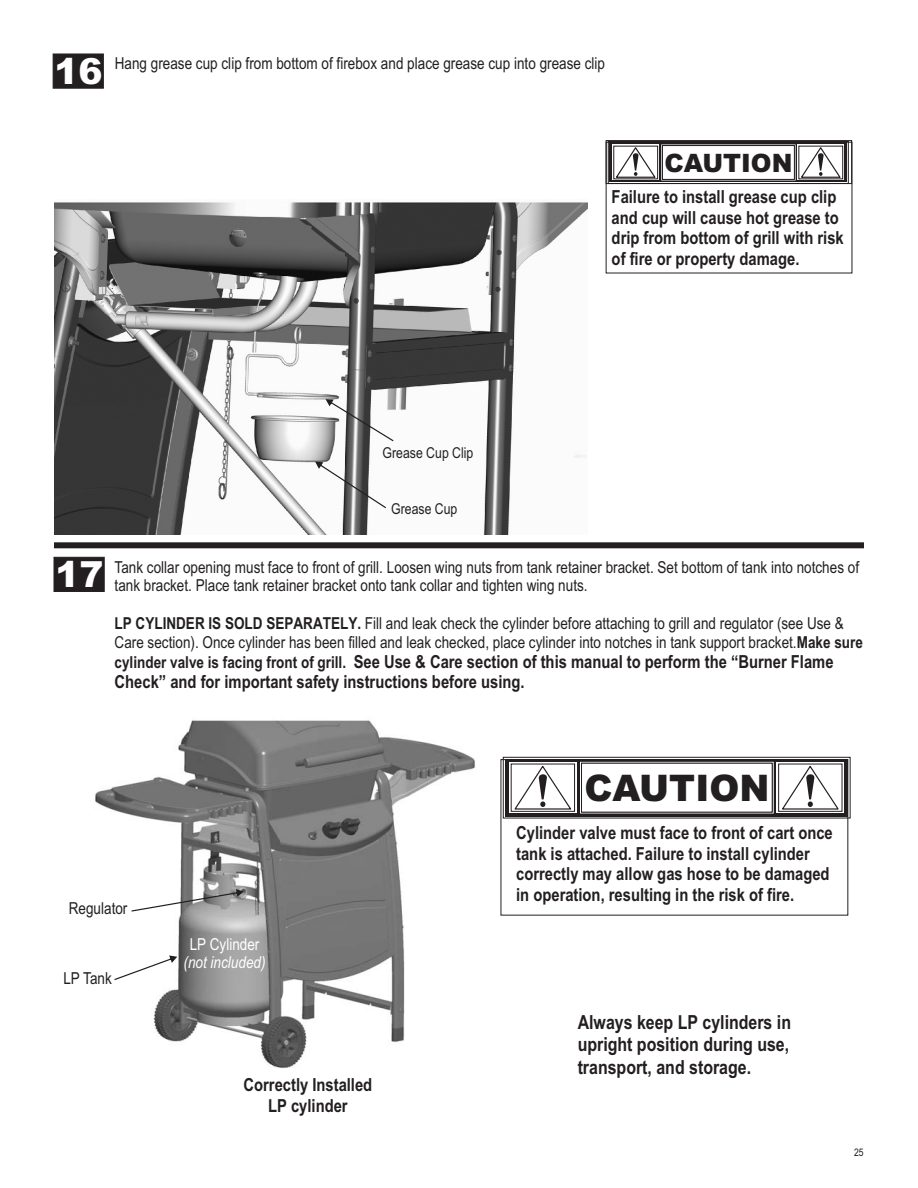
<style>
.page{position:relative;width:918px;height:1188px;background:#fff}
.page>*{position:absolute;margin:0;border:0;box-sizing:border-box;transform-origin:0 0}
.t1{font:900 36.6px "Arial";color:#231f20}
.t2{font:900 36px "Arial";color:#fff}
.t3{font:900 25.35px "Arial";color:#231f20}
.t4{font:700 19.5px/22.2px "Arial Narrow";color:#231f20;text-align:justify}
.t5{font:700 18px/20.5px "Arial Narrow";color:#231f20}
.t6{font:16.5px/18.8px "Arial Narrow";color:#231f20}
.t7{font:italic 16.5px "Arial Narrow";color:#fff}
.t8{font:16.5px "Arial Narrow";color:#fff}
.t9{font:15px "Arial Narrow";color:#231f20}
.t10{font:10.5px "Arial Narrow";color:#231f20}
.s1{font-family:"Arial";font-weight:900;font-size:36px;color:#fff}
.s2{font-weight:700}
.s3{font-size:16.5px}
</style>
<div class="page">
<img style="left:54px;top:202px;width:533px;height:333px">
<div style="left:53px;top:54px;width:51px;height:34px;background:#231f20;border:1px solid #231f20"></div>
<div style="left:54px;top:557px;width:50px;height:35px;background:#231f20;border:1px solid #231f20"></div>
<div style="left:54px;top:542px;width:810px;height:6px;background:#231f20"></div>
<div style="left:503px;top:757px;width:348px;height:61px;border:1px solid #231f20"></div>
<svg style="left:505px;top:759px;width:343px;height:57px;background:#3f3b3c"></svg>
<div style="left:509px;top:762px;width:68px;height:51px;background:linear-gradient(to bottom,#f2f1f1,#f2f1f1)"></div>
<div style="left:511px;top:764px;width:64px;height:48px;border:1px solid #231f20"></div>
<div style="left:777px;top:762px;width:67px;height:51px;background:#969495"></div>
<div style="left:778px;top:764px;width:64px;height:48px;border:1px solid #231f20"></div>
<svg style="left:780px;top:765px;width:60px;height:45px;background:#e3e2e2"></svg>
<svg style="left:513px;top:765px;width:60px;height:45px"></svg>
<div style="left:581px;top:763px;width:192px;height:49px;background:#fff;border:1px solid #231f20"></div>
<div style="left:606px;top:140px;width:246px;height:44px;border:1px solid #231f20"></div>
<div style="left:608px;top:141px;width:241px;height:43px;border:1px solid #231f20"></div>
<div style="left:610px;top:143px;width:237px;height:39px;background:linear-gradient(to bottom,#231f20,#231f20)"></div>
<svg style="left:612px;top:145px;width:47px;height:35px"></svg>
<div style="left:613px;top:146px;width:45px;height:33px;border:1px solid #231f20"></div>
<svg style="left:797px;top:145px;width:47px;height:35px"></svg>
<div style="left:798px;top:146px;width:45px;height:33px;border:1px solid #231f20"></div>
<svg style="left:799px;top:146px;width:43px;height:32px"></svg>
<svg style="left:614px;top:146px;width:43px;height:32px"></svg>
<div style="left:662px;top:145px;width:133px;height:35px;background:#fff;border:1px solid #231f20"></div>
<svg style="left:326px;top:399px;width:68px;height:42px"></svg>
<svg style="left:315px;top:462px;width:71px;height:46px"></svg>
<img style="left:95px;top:720px;width:380px;height:348px">
<svg style="left:131px;top:889px;width:113px;height:23px"></svg>
<svg style="left:114px;top:955px;width:63px;height:25px"></svg>
<h2 class="t2" style="left:54px;top:51px;width:50px">17</h2>
<p class="t6" style="left:55px;top:56px;width:552px"><span class="s1">16</span> Hang grease cup clip from bottom of firebox and place grease cup into grease clip</p>
<h3 class="t3" style="left:664px;top:153px;width:130px">CAUTION</h3>
<p class="t9" style="left:383px;top:447px;width:92px">Grease Cup Clip</p>
<p class="t9" style="left:391px;top:503px;width:68px">Grease Cup</p>
<p class="t5" style="left:612px;top:188px;width:234px">Failure to install grease cup clip and cup will cause hot grease to drip from bottom of grill with risk of fire or property damage.</p>
<p class="t6" style="left:115px;top:559px;width:746px;text-indent:-59px"><span class="s1">17</span> Tank collar opening must face to front of grill. Loosen wing nuts from tank retainer bracket. Set bottom of tank into notches of tank bracket. Place tank retainer bracket onto tank collar and tighten wing nuts.</p>
<p class="t6" style="left:115px;top:615px;width:750px"><span class="s2">LP CYLINDER IS SOLD SEPARATELY.</span> Fill and leak check the cylinder before attaching to grill and regulator (see Use &amp;<br>Care section). Once cylinder has been filled and leak checked, place cylinder into notches in tank support bracket.<span class="s2">Make sure</span></p>
<p class="t5" style="left:115px;top:653px;width:720px"><span class="s3">cylinder valve is facing front of grill.</span> See Use &amp; Care section of this manual to perform the “Burner Flame<br>Check” and for important safety instructions before using.</p>
<p class="t6" style="left:69px;top:900px;width:60px">Regulator</p>
<p class="t6" style="left:63px;top:970px;width:50px">LP Tank</p>
<p class="t8" style="left:190px;top:938px;width:71px">LP Cylinder</p>
<p class="t7" style="left:184px;top:956px;width:83px">(not included)</p>
<p class="t5" style="left:244px;top:1076px;width:130px;text-align:center">Correctly Installed<br>LP cylinder</p>
<h1 class="t1" style="left:584px;top:775px;width:187px">CAUTION</h1>
<p class="t5" style="left:516px;top:824px;width:318px">Cylinder valve must face to front of cart once tank is attached. Failure to install cylinder correctly may allow gas hose to be damaged in operation, resulting in the risk of fire.</p>
<p class="t4" style="left:578px;top:1013px;width:215px">Always keep LP cylinders in upright position during use, transport, and storage.</p>
<p class="t10" style="left:854px;top:1148px;width:11px">25</p>
</div>
